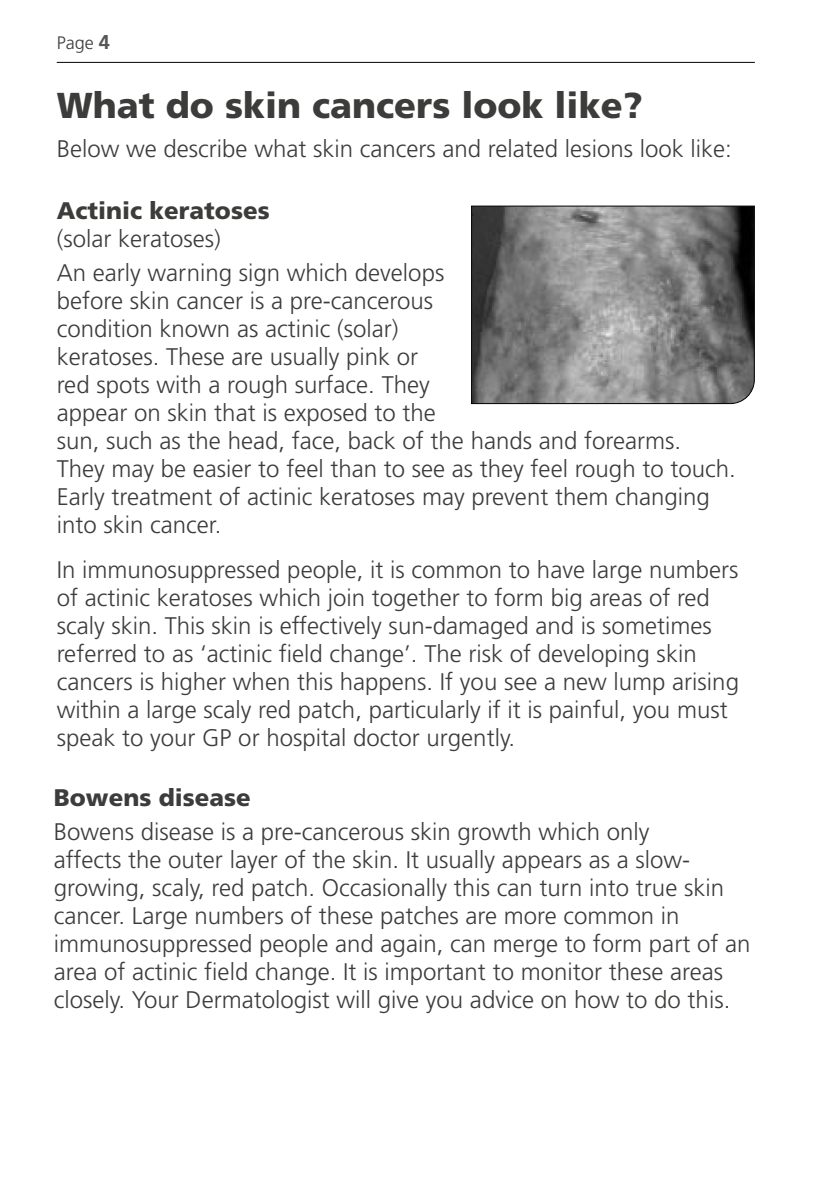
<style>
.page{position:relative;width:840px;height:1191px;background:#fff}
.page>*{position:absolute;margin:0;border:0;box-sizing:border-box;transform-origin:0 0}
.t1{font:900 36px "Frutiger LT Std";color:#3c3c3b}
.t2{font:300 24px/28px "Frutiger LT Std";color:#3c3c3b}
.t3{font:900 24px "Frutiger LT Std";color:#3c3c3b}
.t4{font:300 18px "Frutiger LT Std";color:#3c3c3b}
.s1{font-weight:700;font-size:20px;color:#575756}
</style>
<div class="page">
<hr style="left:57px;top:62px;width:697px;height:1px;background:#000">
<svg style="left:471px;top:205px;width:284px;height:199px;background:#7a7a7a"></svg>
<p class="t4" style="left:57px;top:33px;width:55px">Page <span class="s1">4</span></p>
<h1 class="t1" style="left:57px;top:83px;width:587px">What do skin cancers look like?</h1>
<p class="t2" style="left:57px;top:135px;width:676px">Below we describe what skin cancers and related lesions look like:</p>
<p class="t3" style="left:57px;top:196px;width:214px">Actinic keratoses</p>
<p class="t2" style="left:57px;top:222px;width:389px;line-height:33.6px">(solar keratoses)<br>An early warning sign which develops</p>
<p class="t2" style="left:57px;top:287px;width:680px">before skin cancer is a pre-cancerous<br>condition known as actinic (solar)<br>keratoses. These are usually pink or<br>red spots with a rough surface. They<br>appear on skin that is exposed to the<br>sun, such as the head, face, back of the hands and forearms.<br>They may be easier to feel than to see as they feel rough to touch.<br>Early treatment of actinic keratoses may prevent them changing into skin cancer.</p>
<p class="t2" style="left:57px;top:556px;width:683px">In immunosuppressed people, it is common to have large numbers of actinic keratoses which join together to form big areas of red scaly skin. This skin is effectively sun-damaged and is sometimes referred to as ‘actinic field change’. The risk of developing skin cancers is higher when this happens. If you see a new lump arising within a large scaly red patch, particularly if it is painful, you must speak to your GP or hospital doctor urgently.</p>
<p class="t3" style="left:54px;top:783px;width:198px">Bowens disease</p>
<p class="t2" style="left:54px;top:818px;width:697px">Bowens disease is a pre-cancerous skin growth which only<br>affects the outer layer of the skin. It usually appears as a slow&shy;growing, scaly, red patch. Occasionally this can turn into true skin cancer. Large numbers of these patches are more common in immunosuppressed people and again, can merge to form part of an area of actinic field change. It is important to monitor these areas closely. Your Dermatologist will give you advice on how to do this.</p>
</div>
